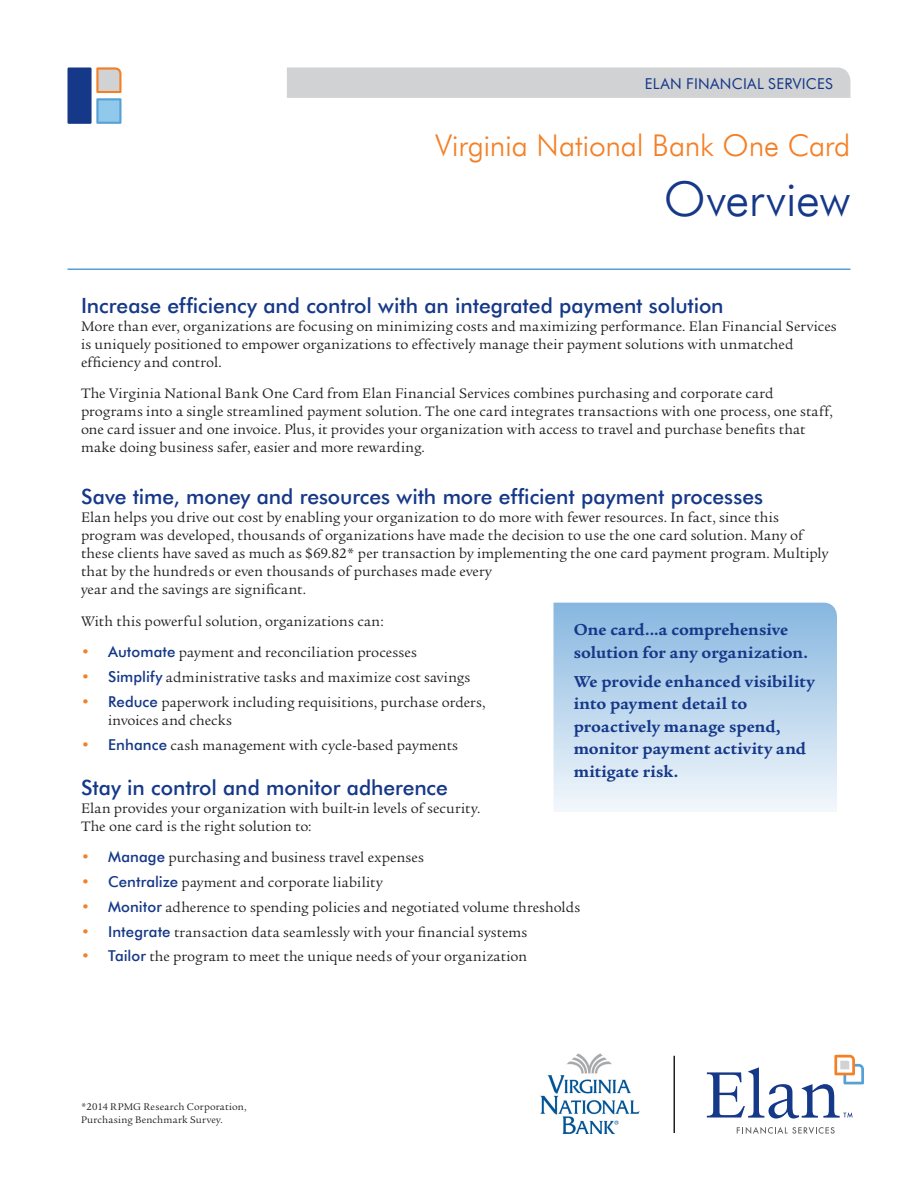
<style>
.page{position:relative;width:918px;height:1188px;background:#fff}
.page>*{position:absolute;margin:0;border:0;box-sizing:border-box;transform-origin:0 0}
.Subject_Line{font:300 48px "Futura TL";letter-spacing:-.01em;color:#153888}
.Product_Line{font:300 30px "Futura TL";letter-spacing:-.005em;color:#f48026}
.Subhead_A{font:500 21px "Futura TL";color:#153888}
.Call_out_text{font:700 17.25px/22.5px "Legacy Serif Std";letter-spacing:.005em;color:#153888}
.Bullets_-_Complex{font:15px/18px "Legacy Serif Std";letter-spacing:.01em;color:#231f20}
.t1{font:15px "Futura TL";letter-spacing:.02em;color:#153888}
.Legal{font:10.5px/12.6px "Legacy Serif Std";letter-spacing:.02em;color:#231f20}
.s1{font-family:"Futura TL";font-weight:700;color:#f48026}
.s2{font-family:"Futura TL";font-weight:500;color:#153888}
</style>
<div class="page">
<div style="left:68px;top:68px;width:24px;height:56px;background:#153888"></div>
<svg style="left:96px;top:68px;width:25px;height:56px"></svg>
<div style="left:287px;top:68px;width:563px;height:30px;background:#d1d2d4"></div>
<svg style="left:554px;top:603px;width:283px;height:209px;background:#bcd7ed"></svg>
<hr style="left:68px;top:268px;width:782px;height:2px;background:#56a0d5">
<svg style="left:707px;top:1055px;width:157px;height:64px"></svg>
<svg style="left:737px;top:1127px;width:98px;height:7px"></svg>
<hr style="left:674px;top:1056px;width:1px;height:77px;background:#231f20">
<img style="left:540px;top:1053px;width:100px;height:81px">
<p class="t1" style="left:645px;top:73px;width:190px">ELAN FINANCIAL SERVICES</p>
<p class="Product_Line" style="left:435px;top:125px;width:417px">Virginia National Bank One Card</p>
<p class="Subject_Line" style="left:664px;top:167px;width:188px">Overview</p>
<p class="Subhead_A" style="left:81px;top:292px;width:644px">Increase efficiency and control with an integrated payment solution</p>
<p class="Bullets_-_Complex" style="left:81px;top:317px;width:757px">More than ever, organizations are focusing on minimizing costs and maximizing performance. Elan Financial Services is uniquely positioned to empower organizations to effectively manage their payment solutions with unmatched efficiency and control.</p>
<p class="Bullets_-_Complex" style="left:81px;top:385px;width:753px">The Virginia National Bank One Card from Elan Financial Services combines purchasing and corporate card programs into a single streamlined payment solution. The one card integrates transactions with one process, one staff, one card issuer and one invoice. Plus, it provides your organization with access to travel and purchase benefits that make doing business safer, easier and more rewarding.</p>
<p class="Subhead_A" style="left:81px;top:483px;width:684px">Save time, money and resources with more efficient payment processes</p>
<p class="Bullets_-_Complex" style="left:81px;top:509px;width:749px">Elan helps you drive out cost by enabling your organization to do more with fewer resources. In fact, since this program was developed, thousands of organizations have made the decision to use the one card solution. Many of these clients have saved as much as $69.82* per transaction by implementing the one card payment program. Multiply that by the hundreds or even thousands of purchases made every<br>year and the savings are significant.</p>
<p class="Bullets_-_Complex" style="left:81px;top:612px;width:304px">With this powerful solution, organizations can:</p>
<p class="Bullets_-_Complex" style="left:81px;top:644px;width:337px"><span class="s1">•</span> <span class="s2">Automate</span> payment and reconciliation processes</p>
<p class="Bullets_-_Complex" style="left:81px;top:668px;width:391px"><span class="s1">•</span> <span class="s2">Simplify</span> administrative tasks and maximize cost savings</p>
<p class="Bullets_-_Complex" style="left:108px;top:693px;width:379px;text-indent:-27px"><span class="s1">•</span> <span class="s2">Reduce</span> paperwork including requisitions, purchase orders, invoices and checks</p>
<p class="Bullets_-_Complex" style="left:81px;top:736px;width:379px"><span class="s1">•</span> <span class="s2">Enhance</span> cash management with cycle-based payments</p>
<p class="Subhead_A" style="left:81px;top:774px;width:368px">Stay in control and monitor adherence</p>
<p class="Bullets_-_Complex" style="left:81px;top:799px;width:401px">Elan provides your organization with built-in levels of security.<br>The one card is the right solution to:</p>
<p class="Bullets_-_Complex" style="left:81px;top:849px;width:345px"><span class="s1">•</span> <span class="s2">Manage</span> purchasing and business travel expenses</p>
<p class="Bullets_-_Complex" style="left:81px;top:874px;width:303px"><span class="s1">•</span> <span class="s2">Centralize</span> payment and corporate liability</p>
<p class="Bullets_-_Complex" style="left:81px;top:898px;width:501px"><span class="s1">•</span> <span class="s2">Monitor</span> adherence to spending policies and negotiated volume thresholds</p>
<p class="Bullets_-_Complex" style="left:81px;top:923px;width:448px"><span class="s1">•</span> <span class="s2">Integrate</span> transaction data seamlessly with your financial systems</p>
<p class="Bullets_-_Complex" style="left:81px;top:948px;width:448px"><span class="s1">•</span> <span class="s2">Tailor</span> the program to meet the unique needs of your organization</p>
<p class="Call_out_text" style="left:574px;top:618px;width:236px">One card...a comprehensive solution for any organization.</p>
<p class="Call_out_text" style="left:574px;top:670px;width:242px">We provide enhanced visibility into payment detail to proactively manage spend, monitor payment activity and mitigate risk.</p>
<p class="Legal" style="left:81px;top:1101px;width:167px">*2014 RPMG Research Corporation,<br>Purchasing Benchmark Survey.</p>
</div>
